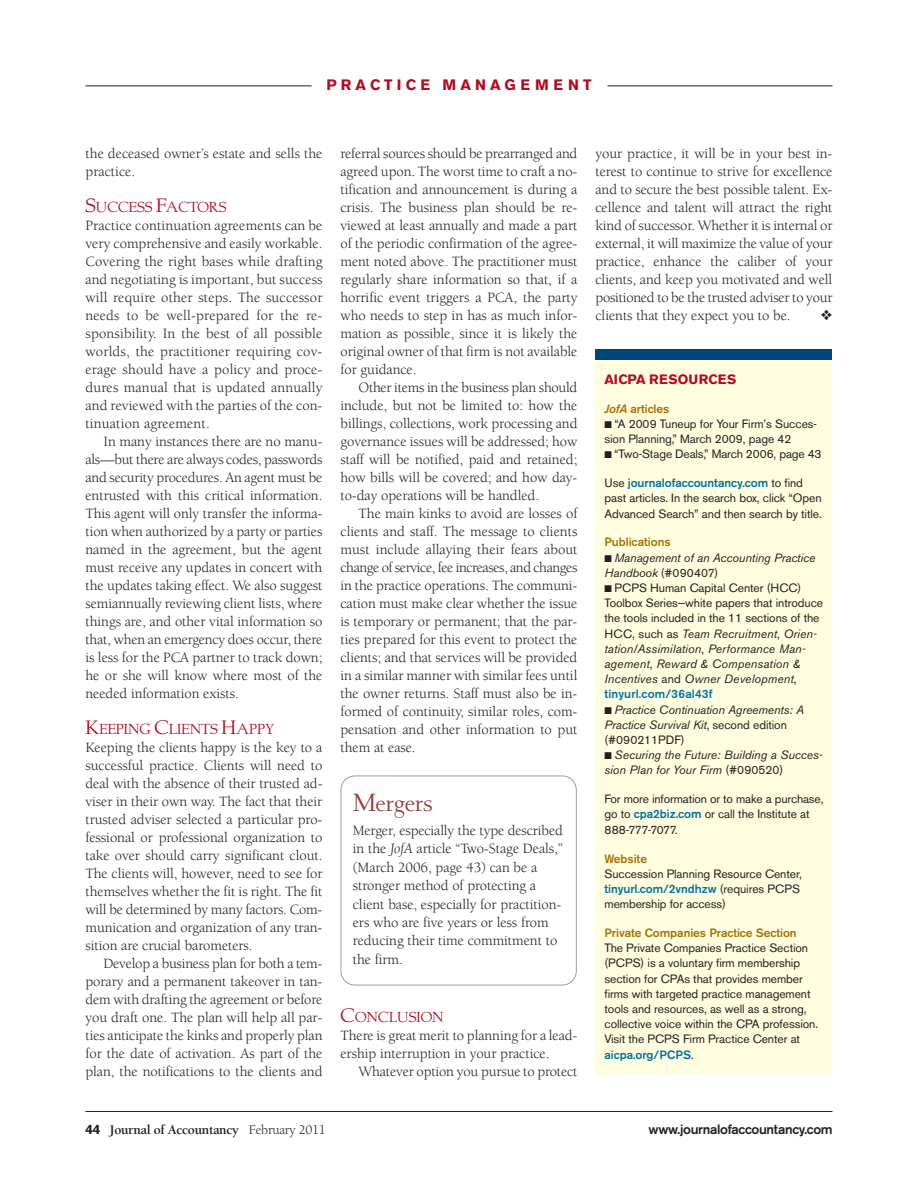
<style>
.page{position:relative;width:918px;height:1188px;background:#fff}
.page>*{position:absolute;margin:0;border:0;box-sizing:border-box;transform-origin:0 0}
.t1{font:27px "Albertan LTH";letter-spacing:-.005em;color:#8d413b}
.t2{font:15.75px "Albertan LTL";color:#b00d23}
.t3{font:700 15px "Akzidenz Grotesk BE";letter-spacing:.275em;color:#b00d23}
.t4{font:14.7px/18px "Berkeley";letter-spacing:-.005em;color:#231f20;text-align:justify}
.t5{font:700 13.5px "Berkeley";letter-spacing:-.02em;color:#231f20}
.t6{font:500 13.5px "Akzidenz Grotesk BE";letter-spacing:-.025em;color:#231f20}
.t7{font:700 13.5px "Akzidenz Grotesk BE";letter-spacing:.015em;color:#b00d23}
.t8{font:12px/15.1px "Akzidenz Grotesk BE";letter-spacing:-.005em;color:#231f20}
.t9{font:italic 12px/15.1px "Akzidenz Grotesk BE";letter-spacing:-.005em;color:#231f20}
.t10{font:500 12px "Akzidenz Grotesk BE";letter-spacing:-.005em;color:#a57406}
.s1{font-size:21px}
.s2{font-style:italic}
.s3{font-weight:500;color:#0073a4}
.s4{font-style:normal}
.s5{font-family:"Akzidenz Grotesk BE"}
.s6{font-weight:400}
</style>
<div class="page">
<hr style="left:86px;top:1111px;width:746px;height:1px;background:#231f20">
<svg style="left:340px;top:776px;width:237px;height:210px"></svg>
<div style="left:596px;top:350px;width:236px;height:726px;background:#fffcdf"></div>
<div style="left:596px;top:350px;width:236px;height:10px;background:#004578"></div>
<hr style="left:86px;top:85px;width:746px;height:1px;background:#231f20">
<div style="left:312px;top:76px;width:295px;height:19px;background:#fff;border-radius:9px"></div>
<p class="t3" style="left:326px;top:79px;width:267px">PRACTICE MANAGEMENT</p>
<p class="t4" style="left:86px;top:145px;width:239px">the deceased owner’s estate and sells the practice.</p>
<p class="t2" style="left:86px;top:200px;width:142px"><span class="s1">S</span>UCCESS <span class="s1">F</span>ACTORS</p>
<p class="t4" style="left:86px;top:217px;width:239px">Practice continuation agreements can be very comprehensive and easily workable.<br>Covering the right bases while drafting and negotiating is important, but success will require other steps. The successor needs to be well-prepared for the re&shy;sponsibility. In the best of all possible worlds, the practitioner requiring cov&shy;erage should have a policy and proce&shy;dures manual that is updated annually and reviewed with the parties of the con&shy;tinuation agreement.</p>
<p class="t4" style="left:86px;top:433px;width:239px;text-indent:18px">In many instances there are no manu&shy;als—but there are always codes, passwords and security procedures. An agent must be entrusted with this critical information.<br>This agent will only transfer the informa&shy;tion when authorized by a party or parties named in the agreement, but the agent must receive any updates in concert with the updates taking effect. We also suggest semiannually reviewing client lists, where things are, and other vital information so that, when an emergency does occur, there is less for the PCA partner to track down; he or she will know where most of the needed information exists.</p>
<p class="t2" style="left:86px;top:722px;width:191px"><span class="s1">K</span>EEPING <span class="s1">C</span>LIENTS <span class="s1">H</span>APPY</p>
<p class="t4" style="left:86px;top:739px;width:239px">Keeping the clients happy is the key to a successful practice. Clients will need to deal with the absence of their trusted ad&shy;viser in their own way. The fact that their trusted adviser selected a particular pro&shy;fessional or professional organization to take over should carry significant clout.<br>The clients will, however, need to see for themselves whether the fit is right. The fit will be determined by many factors. Com&shy;munication and organization of any tran&shy;sition are crucial barometers.</p>
<p class="t4" style="left:86px;top:955px;width:239px;text-indent:18px">Develop a business plan for both a tem&shy;porary and a permanent takeover in tan&shy;dem with drafting the agreement or before you draft one. The plan will help all par&shy;ties anticipate the kinks and properly plan for the date of activation. As part of the plan, the notifications to the clients and</p>
<p class="t4" style="left:341px;top:145px;width:239px">referral sources should be prearranged and agreed upon. The worst time to craft a no&shy;tification and announcement is during a crisis. The business plan should be re&shy;viewed at least annually and made a part of the periodic confirmation of the agree&shy;ment noted above. The practitioner must regularly share information so that, if a horrific event triggers a PCA, the party who needs to step in has as much infor&shy;mation as possible, since it is likely the original owner of that firm is not available for guidance.</p>
<p class="t4" style="left:341px;top:379px;width:239px;text-indent:18px">Other items in the business plan should include, but not be limited to: how the billings, collections, work processing and governance issues will be addressed; how staff will be notified, paid and retained; how bills will be covered; and how day&shy;to-day operations will be handled.</p>
<p class="t4" style="left:341px;top:505px;width:239px;text-indent:18px">The main kinks to avoid are losses of clients and staff. The message to clients must include allaying their fears about change of service, fee increases, and changes in the practice operations. The communi&shy;cation must make clear whether the issue is temporary or permanent; that the par&shy;ties prepared for this event to protect the clients; and that services will be provided in a similar manner with similar fees until the owner returns. Staff must also be in&shy;formed of continuity, similar roles, com&shy;pensation and other information to put them at ease.</p>
<h1 class="t1" style="left:353px;top:791px;width:81px">Mergers</h1>
<p class="t4" style="left:353px;top:822px;width:212px;line-height:18.5px;text-align:left">Merger, especially the type described in the <span class="s2">JofA</span> article “Two-Stage Deals,” (March 2006, page 43) can be a stronger method of protecting a client base, especially for practition&shy;ers who are five years or less from reducing their time commitment to the firm.</p>
<p class="t2" style="left:340px;top:1010px;width:105px"><span class="s1">C</span>ONCLUSION</p>
<p class="t4" style="left:340px;top:1027px;width:239px">There is great merit to planning for a lead&shy;ership interruption in your practice.</p>
<p class="t4" style="left:359px;top:1063px;width:220px">Whatever option you pursue to protect</p>
<p class="t4" style="left:596px;top:145px;width:239px">your practice, it will be in your best in&shy;terest to continue to strive for excellence and to secure the best possible talent. Ex&shy;cellence and talent will attract the right kind of successor. Whether it is internal or external, it will maximize the value of your practice, enhance the caliber of your clients, and keep you motivated and well positioned to be the trusted adviser to your clients that they expect you to be.</p>
<p class="t7" style="left:604px;top:374px;width:133px">AICPA RESOURCES</p>
<p class="t10" style="left:604px;top:404px;width:67px"><span class="s2">JofA</span> articles</p>
<p class="t8" style="left:604px;top:417px;width:214px">■ “A 2009 Tuneup for Your Firm’s Succes&shy;sion Planning,” March 2009, page 42</p>
<p class="t8" style="left:604px;top:448px;width:219px">■ “Two-Stage Deals,” March 2006, page 43</p>
<p class="t8" style="left:604px;top:477px;width:219px">Use <span class="s3">journalofaccountancy.com</span> to find past articles. In the search box, click “Open<br>Advanced Search” and then search by title.</p>
<p class="t10" style="left:604px;top:538px;width:68px">Publications</p>
<p class="t9" style="left:604px;top:551px;width:212px">■ Management of an Accounting Practice<br>Handbook <span class="s4">(#090407)</span></p>
<p class="t8" style="left:604px;top:582px;width:220px">■ PCPS Human Capital Center (HCC)<br>Toolbox Series—white papers that introduce the tools included in the 11 sections of the HCC, such as <span class="s2">Team Recruitment</span>, <span class="s2">Orien&shy;tation/Assimilation</span>, <span class="s2">Performance Man&shy;agement</span>, <span class="s2">Reward &amp; Compensation &amp; Incentives</span> and <span class="s2">Owner Development</span>, <span class="s3">tinyurl.com/36al43f</span></p>
<p class="t9" style="left:604px;top:703px;width:201px">■ Practice Continuation Agreements: A<br>Practice Survival Kit<span class="s4">, second edition (#090211PDF)</span></p>
<p class="t9" style="left:604px;top:749px;width:220px">■ Securing the Future: Building a Succes&shy;sion Plan for Your Firm <span class="s4">(#090520)</span></p>
<p class="t8" style="left:605px;top:793px;width:220px">For more information or to make a purchase, go to <span class="s3">cpa2biz.com</span> or call the Institute at<br>888-777-7077.</p>
<p class="t10" style="left:604px;top:854px;width:44px">Website</p>
<p class="t8" style="left:604px;top:867px;width:199px">Succession Planning Resource Center, <span class="s3">tinyurl.com/2vndhzw</span> (requires PCPS membership for access)</p>
<p class="t10" style="left:604px;top:929px;width:194px">Private Companies Practice Section</p>
<p class="t8" style="left:604px;top:942px;width:215px">The Private Companies Practice Section (PCPS) is a voluntary firm membership section for CPAs that provides member firms with targeted practice management tools and resources, as well as a strong, collective voice within the CPA profession.<br>Visit the PCPS Firm Practice Center at <span class="s3">aicpa.org/PCPS</span>.</p>
<p class="t5" style="left:86px;top:1124px;width:242px"><span class="s5">44</span> Journal of Accountancy <span class="s6">February 2011</span></p>
<p class="t6" style="left:649px;top:1124px;width:186px">www.journalofaccountancy.com</p>
</div>
